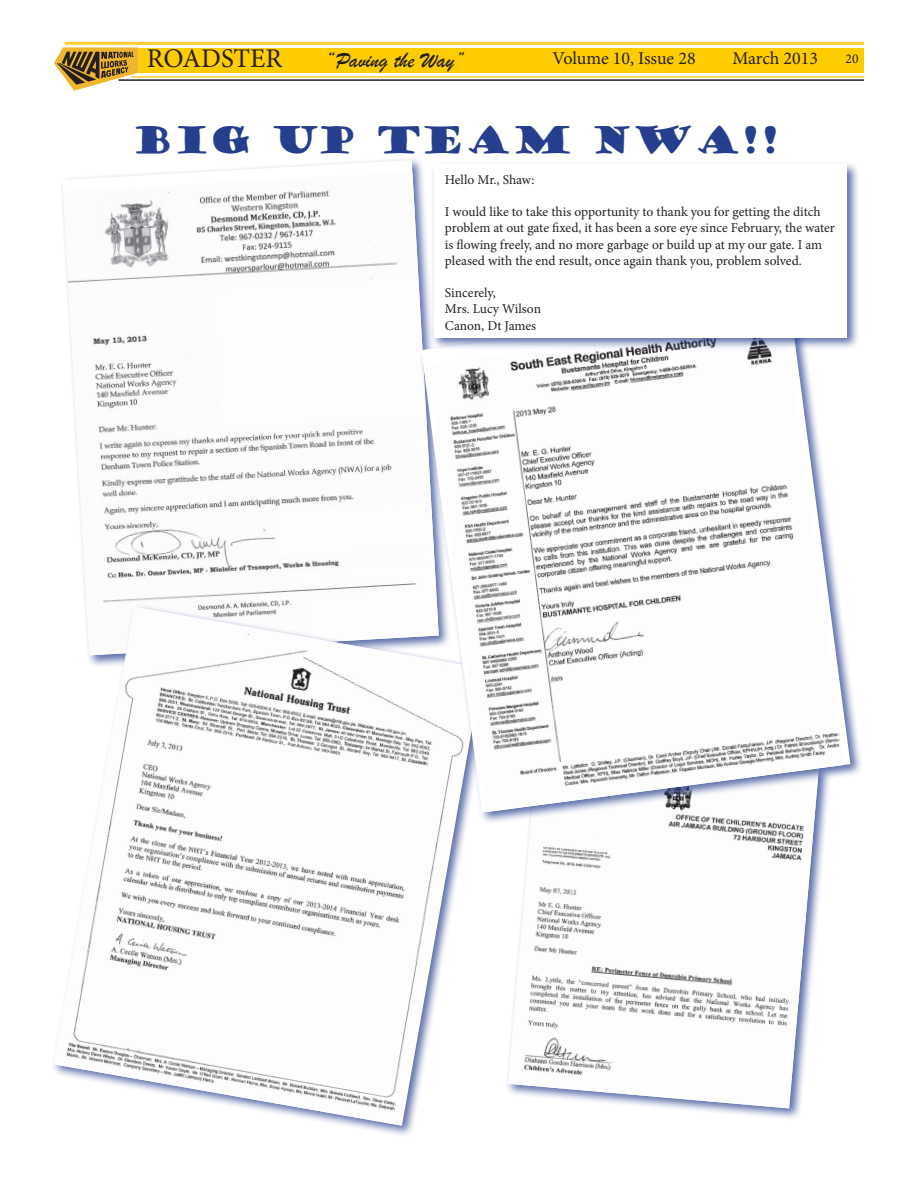
<style>
.page{position:relative;width:918px;height:1188px;background:#fff}
.page>*{position:absolute;margin:0;border:0;box-sizing:border-box;transform-origin:0 0}
.t1{font:36px "Goudy Stout";color:#253f8e}
.t2{font:27px "Minion Pro";color:#231f20}
.t3{font:22.5px "Brush Script";color:#231f20}
.t4{font:18px "Minion Pro";letter-spacing:-.005em;color:#231f20}
.t5{font:13.5px/16.2px "Minion Pro";letter-spacing:-.005em;color:#231f20}
</style>
<div class="page">
<div style="left:139px;top:48px;width:725px;height:25px;background:#fc0"></div>
<hr style="left:131px;top:76px;width:733px;height:2px;background:#fc3">
<hr style="left:65px;top:42px;width:799px;height:3px;background:#fc3">
<hr style="left:118px;top:79px;width:746px;height:2px;background:#231f20">
<svg style="left:54px;top:47px;width:85px;height:44px"></svg>
<img style="left:63px;top:172px;width:367px;height:432px">
<img style="left:54px;top:607px;width:412px;height:519px">
<div style="left:505px;top:741px;width:326px;height:380px;background:#253f8e;opacity:.75"></div>
<img style="left:508px;top:825px;width:311px;height:283px">
<div style="left:418px;top:299px;width:445px;height:526px;background:#253f8e;opacity:.75"></div>
<svg style="left:421px;top:302px;width:429px;height:511px"></svg>
<img style="left:428px;top:317px;width:416px;height:495px">
<div style="left:431px;top:161px;width:429px;height:189px;background:#253f8e;opacity:.75"></div>
<div style="left:434px;top:164px;width:413px;height:174px;background:#fff"></div>
<p class="t2" style="left:147px;top:41px;width:137px">ROADSTER</p>
<p class="t3" style="left:325px;top:47px;width:141px">“Paving the Way”</p>
<p class="t4" style="left:553px;top:46px;width:145px">Volume 10, Issue 28</p>
<p class="t4" style="left:732px;top:46px;width:87px">March 2013</p>
<p class="t5" style="left:846px;top:50px;width:14px">20</p>
<p class="t1" style="left:132px;top:116px;width:650px">Big Up TEAM NWA!!</p>
<p class="t5" style="left:445px;top:171px;width:91px">Hello Mr., Shaw:</p>
<p class="t5" style="left:445px;top:204px;width:391px">I would like to take this opportunity to thank you for getting the ditch problem at out gate fixed, it has been a sore eye since February, the water is flowing freely, and no more garbage or build up at my our gate. I am pleased with the end result, once again thank you, problem solved.</p>
<p class="t5" style="left:445px;top:285px;width:52px">Sincerely,</p>
<p class="t5" style="left:445px;top:301px;width:98px">Mrs. Lucy Wilson</p>
<p class="t5" style="left:445px;top:317px;width:93px">Canon, Dt James</p>
</div>
